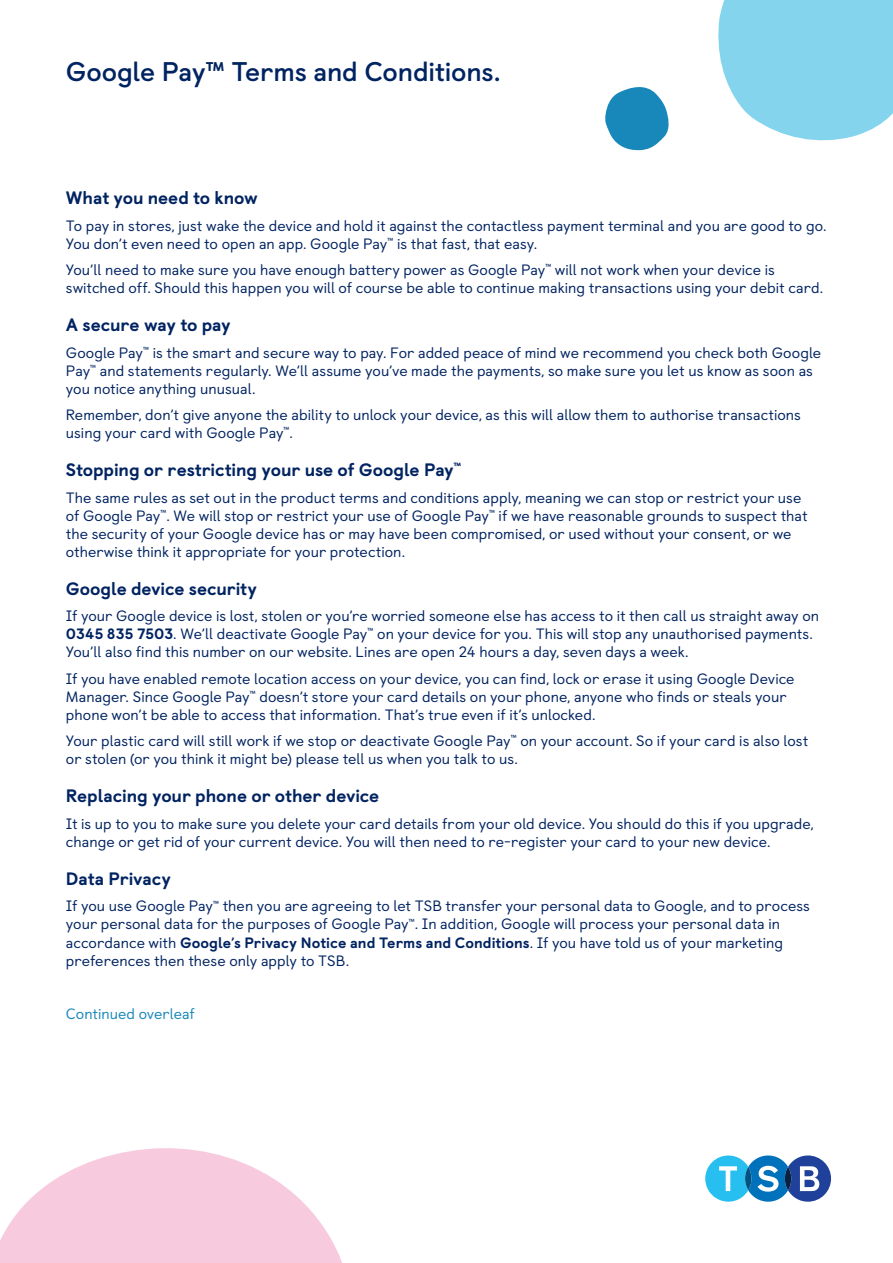
<style>
.page{position:relative;width:893px;height:1263px;background:#fff}
.page>*{position:absolute;margin:0;border:0;box-sizing:border-box;transform-origin:0 0}
.Heading_18pt{font:700 27px "TSB Castledown";letter-spacing:-.01em;color:#002361}
.HEADING{font:800 18px "TSB Castledown";letter-spacing:-.005em;color:#002361}
.BODY_COPY{font:15px/18px "TSB Castledown";letter-spacing:.005em;color:#002361}
.BODY_COPY-2{font:15px "TSB Castledown";color:#1887b9}
.s1{font-weight:800}
</style>
<div class="page">
<svg style="left:0;top:1148px;width:342px;height:115px;fill:#f8cade"></svg>
<svg style="left:718px;top:0;width:175px;height:141px;background:#91d9ee"></svg>
<svg style="left:605px;top:87px;width:64px;height:63px"></svg>
<svg style="left:705px;top:1155px;width:126px;height:47px"></svg>
<p class="Heading_18pt" style="left:66px;top:55px;width:436px">Google Pay™ Terms and Conditions.</p>
<p class="HEADING" style="left:66px;top:187px;width:194px">What you need to know</p>
<p class="BODY_COPY" style="left:66px;top:217px;width:762px">To pay in stores, just wake the device and hold it against the contactless payment terminal and you are good to go.<br>You don’t even need to open an app. Google Pay<sup>™</sup> is that fast, that easy.</p>
<p class="BODY_COPY" style="left:66px;top:261px;width:759px">You’ll need to make sure you have enough battery power as Google Pay<sup>™</sup> will not work when your device is switched off. Should this happen you will of course be able to continue making transactions using your debit card.</p>
<p class="HEADING" style="left:66px;top:314px;width:166px">A secure way to pay</p>
<p class="BODY_COPY" style="left:66px;top:344px;width:757px">Google Pay<sup>™</sup> is the smart and secure way to pay. For added peace of mind we recommend you check both Google<br>Pay<sup>™</sup> and statements regularly. We’ll assume you’ve made the payments, so make sure you let us know as soon as you notice anything unusual.</p>
<p class="BODY_COPY" style="left:66px;top:406px;width:737px">Remember, don’t give anyone the ability to unlock your device, as this will allow them to authorise transactions using your card with Google Pay<sup>™</sup>.</p>
<p class="HEADING" style="left:66px;top:459px;width:397px">Stopping or restricting your use of Google Pay<sup>™</sup></p>
<p class="BODY_COPY" style="left:66px;top:489px;width:743px">The same rules as set out in the product terms and conditions apply, meaning we can stop or restrict your use of Google Pay<sup>™</sup>. We will stop or restrict your use of Google Pay<sup>™</sup> if we have reasonable grounds to suspect that the security of your Google device has or may have been compromised, or used without your consent, or we otherwise think it appropriate for your protection.</p>
<p class="HEADING" style="left:66px;top:577px;width:193px">Google device security</p>
<p class="BODY_COPY" style="left:66px;top:607px;width:755px">If your Google device is lost, stolen or you’re worried someone else has access to it then call us straight away on<br><span class="s1">0345 835 7503</span>. We’ll deactivate Google Pay<sup>™</sup> on your device for you. This will stop any unauthorised payments.<br>You’ll also find this number on our website. Lines are open 24 hours a day, seven days a week.</p>
<p class="BODY_COPY" style="left:66px;top:670px;width:730px">If you have enabled remote location access on your device, you can find, lock or erase it using Google Device<br>Manager. Since Google Pay<sup>™</sup> doesn’t store your card details on your phone, anyone who finds or steals your phone won’t be able to access that information. That’s true even if it’s unlocked.</p>
<p class="BODY_COPY" style="left:66px;top:732px;width:744px">Your plastic card will still work if we stop or deactivate Google Pay<sup>™</sup> on your account. So if your card is also lost or stolen (or you think it might be) please tell us when you talk to us.</p>
<p class="HEADING" style="left:66px;top:785px;width:315px">Replacing your phone or other device</p>
<p class="BODY_COPY" style="left:66px;top:815px;width:749px">It is up to you to make sure you delete your card details from your old device. You should do this if you upgrade, change or get rid of your current device. You will then need to re-register your card to your new device.</p>
<p class="HEADING" style="left:66px;top:867px;width:107px">Data Privacy</p>
<p class="BODY_COPY" style="left:66px;top:897px;width:746px">If you use Google Pay<sup>™</sup> then you are agreeing to let TSB transfer your personal data to Google, and to process your personal data for the purposes of Google Pay<sup>™</sup>. In addition, Google will process your personal data in accordance with <span class="s1">Google’s Privacy Notice and Terms and Conditions</span>. If you have told us of your marketing preferences then these only apply to TSB.</p>
<p class="BODY_COPY-2" style="left:66px;top:1004px;width:130px">Continued overleaf</p>
</div>
